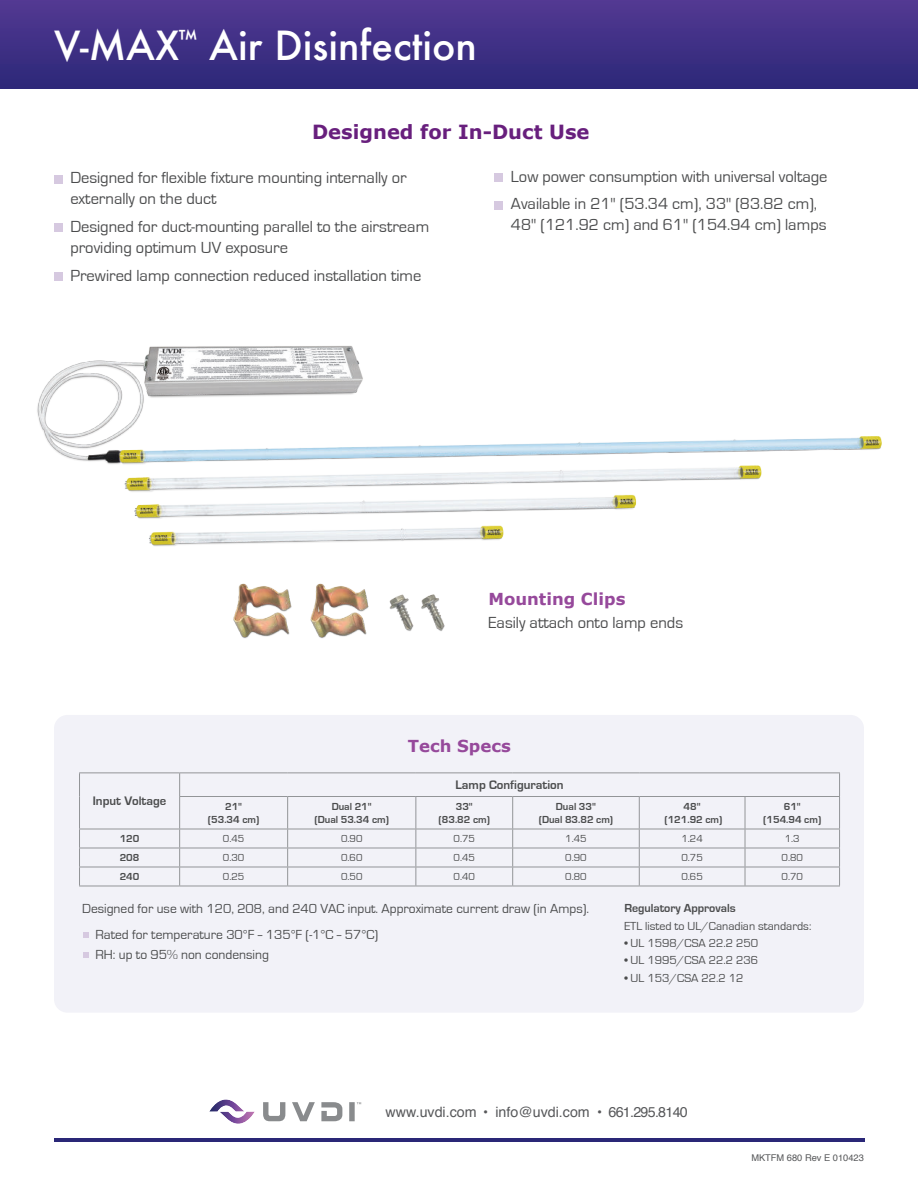
<style>
.page{position:relative;width:918px;height:1188px;background:#fff}
.page>*{position:absolute;margin:0;border:0;box-sizing:border-box;transform-origin:0 0}
.t1{font:500 39px "Futura";color:#fff}
.t2{font:700 19.5px "Verdana";color:#681f7d}
.t3{font:16.5px/21px "Eurostile";color:#4b4c4d}
.t4{font:700 16.5px "Verdana";color:#96499b}
.t5{font:14.25px "Helvetica";color:#57585a}
.t6{font:13.5px/20px "Eurostile";color:#4b4c4d}
.t7{font:700 12.75px "Eurostile";color:#4b4c4d}
.t8{font:12px "Eurostile";color:#4b4c4d}
.t9{font:700 12px "Eurostile";color:#4b4c4d}
.t10{font:700 10.5px/13.5px "Eurostile";color:#4b4c4d;text-align:center}
.t11{font:10.5px "Eurostile";color:#4b4c4d}
.t12{font:9.3px "Helvetica";color:#57585a}
</style>
<div class="page">
<div style="left:0;top:0;width:918px;height:89px;background:linear-gradient(to bottom,#533992,#2c2878)"></div>
<div style="left:54px;top:715px;width:810px;height:298px;background:#f2f2f8;border-radius:14px"></div>
<hr style="left:79px;top:773px;width:101px;height:1px;background:#939598">
<svg style="left:79px;top:773px;width:1px;height:24px"></svg>
<hr style="left:79px;top:797px;width:1px;height:32px;background:#939598">
<hr style="left:180px;top:773px;width:108px;height:1px;background:#939598">
<svg style="left:179px;top:773px;width:1px;height:23px"></svg>
<hr style="left:288px;top:773px;width:128px;height:1px;background:#939598">
<hr style="left:416px;top:773px;width:97px;height:1px;background:#939598">
<hr style="left:513px;top:773px;width:126px;height:1px;background:#939598">
<hr style="left:639px;top:773px;width:106px;height:1px;background:#939598">
<hr style="left:745px;top:773px;width:95px;height:1px;background:#939598">
<svg style="left:839px;top:773px;width:1px;height:23px"></svg>
<hr style="left:179px;top:796px;width:109px;height:1px;background:#939598">
<hr style="left:179px;top:797px;width:1px;height:32px;background:#939598">
<hr style="left:288px;top:796px;width:128px;height:1px;background:#939598">
<hr style="left:287px;top:797px;width:1px;height:32px;background:#939598">
<hr style="left:416px;top:796px;width:97px;height:1px;background:#939598">
<hr style="left:415px;top:797px;width:1px;height:32px;background:#939598">
<hr style="left:513px;top:796px;width:126px;height:1px;background:#939598">
<hr style="left:512px;top:797px;width:1px;height:32px;background:#939598">
<hr style="left:639px;top:796px;width:106px;height:1px;background:#939598">
<hr style="left:639px;top:797px;width:1px;height:32px;background:#939598">
<hr style="left:745px;top:796px;width:95px;height:1px;background:#939598">
<hr style="left:745px;top:797px;width:1px;height:32px;background:#939598">
<hr style="left:839px;top:797px;width:1px;height:32px;background:#939598">
<hr style="left:79px;top:829px;width:101px;height:1px;background:#939598">
<hr style="left:180px;top:829px;width:108px;height:1px;background:#939598">
<hr style="left:288px;top:829px;width:128px;height:1px;background:#939598">
<hr style="left:416px;top:829px;width:97px;height:1px;background:#939598">
<hr style="left:513px;top:829px;width:126px;height:1px;background:#939598">
<hr style="left:639px;top:829px;width:106px;height:1px;background:#939598">
<hr style="left:745px;top:829px;width:95px;height:1px;background:#939598">
<hr style="left:79px;top:848px;width:101px;height:1px;background:#939598">
<hr style="left:180px;top:848px;width:108px;height:1px;background:#939598">
<hr style="left:288px;top:848px;width:128px;height:1px;background:#939598">
<hr style="left:416px;top:848px;width:97px;height:1px;background:#939598">
<hr style="left:513px;top:848px;width:126px;height:1px;background:#939598">
<hr style="left:639px;top:848px;width:106px;height:1px;background:#939598">
<hr style="left:745px;top:848px;width:95px;height:1px;background:#939598">
<hr style="left:79px;top:867px;width:101px;height:1px;background:#939598">
<svg style="left:79px;top:829px;width:1px;height:57px"></svg>
<hr style="left:180px;top:867px;width:108px;height:1px;background:#939598">
<svg style="left:179px;top:829px;width:1px;height:57px"></svg>
<hr style="left:288px;top:867px;width:128px;height:1px;background:#939598">
<svg style="left:287px;top:829px;width:1px;height:57px"></svg>
<hr style="left:416px;top:867px;width:97px;height:1px;background:#939598">
<svg style="left:415px;top:829px;width:1px;height:57px"></svg>
<hr style="left:513px;top:867px;width:126px;height:1px;background:#939598">
<svg style="left:512px;top:829px;width:1px;height:57px"></svg>
<hr style="left:639px;top:867px;width:106px;height:1px;background:#939598">
<svg style="left:639px;top:829px;width:1px;height:57px"></svg>
<hr style="left:745px;top:867px;width:95px;height:1px;background:#939598">
<svg style="left:745px;top:829px;width:1px;height:57px"></svg>
<svg style="left:839px;top:829px;width:1px;height:57px"></svg>
<hr style="left:79px;top:886px;width:101px;height:1px;background:#939598">
<hr style="left:180px;top:886px;width:108px;height:1px;background:#939598">
<hr style="left:288px;top:886px;width:128px;height:1px;background:#939598">
<hr style="left:416px;top:886px;width:97px;height:1px;background:#939598">
<hr style="left:513px;top:886px;width:126px;height:1px;background:#939598">
<hr style="left:639px;top:886px;width:106px;height:1px;background:#939598">
<hr style="left:745px;top:886px;width:95px;height:1px;background:#939598">
<svg style="left:83px;top:932px;width:6px;height:6px"></svg>
<svg style="left:83px;top:952px;width:6px;height:6px"></svg>
<div style="left:54px;top:175px;width:8px;height:8px;background:#d6c9e0"></div>
<div style="left:54px;top:224px;width:8px;height:8px;background:#d6c9e0"></div>
<div style="left:54px;top:273px;width:8px;height:8px;background:#d6c9e0"></div>
<div style="left:495px;top:174px;width:8px;height:8px;background:#d6c9e0"></div>
<div style="left:495px;top:201px;width:8px;height:8px;background:#d6c9e0"></div>
<img style="left:37px;top:346px;width:845px;height:200px">
<img style="left:233px;top:583px;width:212px;height:55px">
<svg style="left:263px;top:1102px;width:98px;height:19px"></svg>
<svg style="left:209px;top:1099px;width:46px;height:25px"></svg>
<hr style="left:54px;top:1138px;width:810px;height:3px;background:#2a2777">
<h1 class="t1" style="left:54px;top:23px;width:424px">V-MAX<sup>™</sup> Air Disinfection</h1>
<p class="t2" style="left:312px;top:124px;width:279px">Designed for In-Duct Use</p>
<p class="t3" style="left:70px;top:169px;width:338px">Designed for flexible fixture mounting internally or externally on the duct</p>
<p class="t3" style="left:70px;top:218px;width:360px">Designed for duct-mounting parallel to the airstream providing optimum UV exposure</p>
<p class="t3" style="left:70px;top:266px;width:353px">Prewired lamp connection reduced installation time</p>
<p class="t3" style="left:511px;top:164px;width:318px;line-height:27.8px">Low power consumption with universal voltage<br>Available in 21" (53.34 cm), 33" (83.82 cm),</p>
<p class="t3" style="left:511px;top:216px;width:317px">48" (121.92 cm) and 61" (154.94 cm) lamps</p>
<p class="t4" style="left:488px;top:593px;width:139px">Mounting Clips</p>
<p class="t3" style="left:488px;top:613px;width:196px">Easily attach onto lamp ends</p>
<p class="t4" style="left:408px;top:739px;width:104px">Tech Specs</p>
<p class="t7" style="left:93px;top:797px;width:75px">Input Voltage</p>
<p class="t7" style="left:456px;top:780px;width:110px">Lamp Configuration</p>
<p class="t10" style="left:208px;top:800px;width:53px">21" (53.34 cm)</p>
<p class="t10" style="left:315px;top:800px;width:76px">Dual 21"<br>(Dual 53.34 cm)</p>
<p class="t10" style="left:439px;top:800px;width:53px">33" (83.82 cm)</p>
<p class="t10" style="left:539px;top:800px;width:76px">Dual 33"<br>(Dual 83.82 cm)</p>
<p class="t10" style="left:664px;top:800px;width:60px">48" (121.92 cm)</p>
<p class="t10" style="left:763px;top:800px;width:60px">61" (154.94 cm)</p>
<p class="t10" style="left:120px;top:833px;width:21px">120</p>
<p class="t11" style="left:223px;top:835px;width:23px">0.45</p>
<p class="t11" style="left:341px;top:835px;width:23px">0.90</p>
<p class="t11" style="left:454px;top:835px;width:23px">0.75</p>
<p class="t11" style="left:565px;top:835px;width:23px">1.45</p>
<p class="t11" style="left:681px;top:835px;width:23px">1.24</p>
<p class="t11" style="left:785px;top:835px;width:16px">1.3</p>
<p class="t10" style="left:120px;top:852px;width:21px">208</p>
<p class="t11" style="left:223px;top:854px;width:23px">0.30</p>
<p class="t11" style="left:341px;top:854px;width:23px">0.60</p>
<p class="t11" style="left:454px;top:854px;width:23px">0.45</p>
<p class="t11" style="left:565px;top:854px;width:23px">0.90</p>
<p class="t11" style="left:681px;top:854px;width:23px">0.75</p>
<p class="t11" style="left:782px;top:854px;width:23px">0.80</p>
<p class="t10" style="left:120px;top:871px;width:21px">240</p>
<p class="t11" style="left:223px;top:873px;width:23px">0.25</p>
<p class="t11" style="left:341px;top:873px;width:23px">0.50</p>
<p class="t11" style="left:454px;top:873px;width:23px">0.40</p>
<p class="t11" style="left:565px;top:873px;width:23px">0.80</p>
<p class="t11" style="left:681px;top:873px;width:23px">0.65</p>
<p class="t11" style="left:782px;top:873px;width:23px">0.70</p>
<p class="t6" style="left:82px;top:900px;width:508px">Designed for use with 120, 208, and 240 VAC input. Approximate current draw (in Amps).</p>
<p class="t6" style="left:95px;top:926px;width:284px">Rated for temperature 30°F — 135°F (-1°C — 57°C)<br>RH: up to 95% non condensing</p>
<p class="t9" style="left:624px;top:904px;width:113px">Regulatory Approvals</p>
<p class="t8" style="left:624px;top:921px;width:189px">ETL listed to UL/Canadian standards:</p>
<p class="t8" style="left:624px;top:939px;width:135px">• UL 1598/CSA 22.2 250</p>
<p class="t8" style="left:624px;top:956px;width:135px">• UL 1995/CSA 22.2 236</p>
<p class="t8" style="left:624px;top:974px;width:121px">• UL 153/CSA 22.2 12</p>
<p class="t5" style="left:386px;top:1103px;width:304px">www.uvdi.com • info@uvdi.com • 661.295.8140</p>
<p class="t12" style="left:751px;top:1153px;width:114px">MKTFM 680 Rev E 010423</p>
</div>
